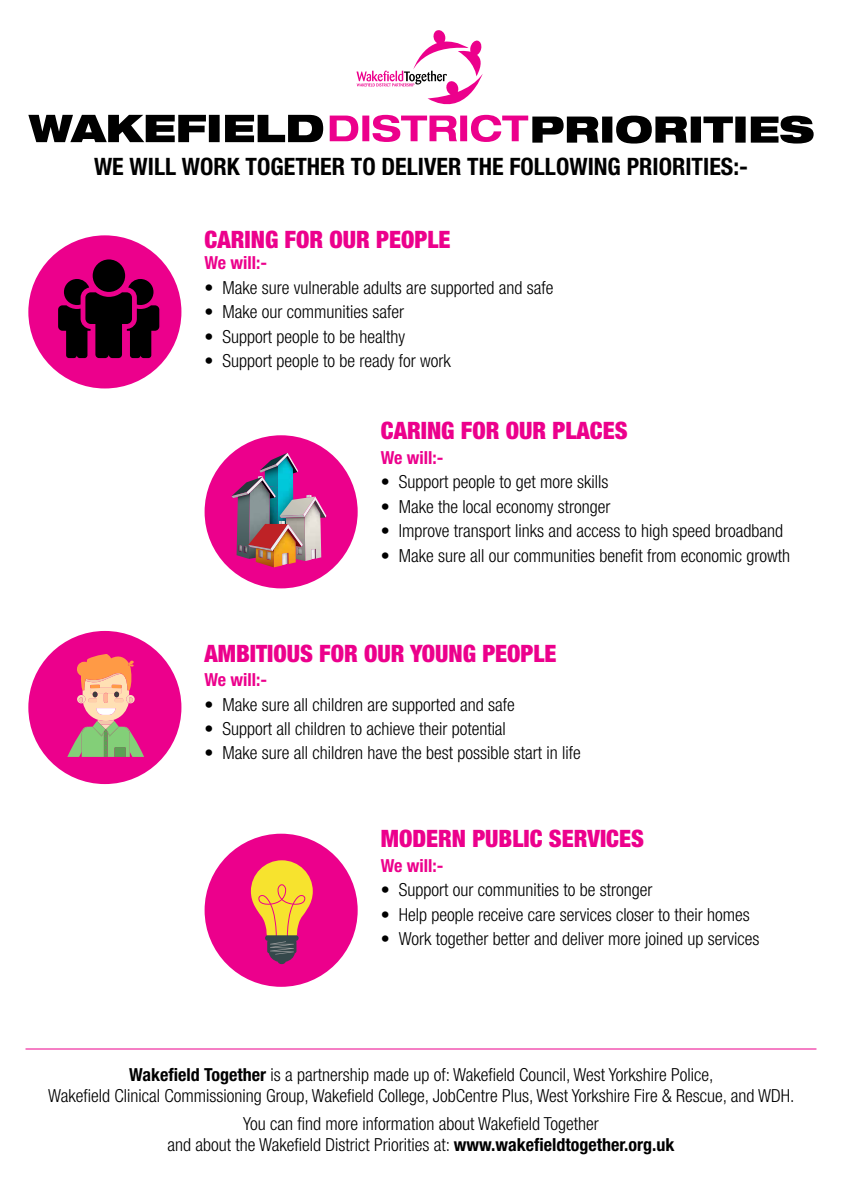
<style>
.page{position:relative;width:842px;height:1191px;background:#fff}
.page>*{position:absolute;margin:0;border:0;box-sizing:border-box;transform-origin:0 0}
.t1{font:900 condensed 24px "Helvetica Neue";color:#ec008c}
.t2{font:700 condensed 24px "Helvetica Neue";color:#000}
.t3{font:300 condensed 18px/21.6px "Helvetica Neue";color:#000;text-align:center}
.t4{font:700 condensed 18px "Helvetica Neue";color:#ec008c}
.s1{font-weight:700}
</style>
<div class="page">
<svg style="left:28px;top:115px;width:295px;height:27px"></svg>
<svg style="left:330px;top:30px;width:484px;height:113px"></svg>
<hr style="left:26px;top:1048px;width:790px;height:1px;background:#ec008c">
<div style="left:28px;top:235px;width:153px;height:153px;background:#ec008c;border-radius:50%"></div>
<div style="left:93px;top:259px;width:32px;height:33px;background:#000;border-radius:50%"></div>
<svg style="left:58px;top:279px;width:101px;height:79px"></svg>
<div style="left:205px;top:435px;width:153px;height:153px;background:#ec008c;border-radius:50%"></div>
<img style="left:274px;top:565px;width:9px;height:2px">
<img style="left:266px;top:565px;width:8px;height:2px">
<img style="left:231px;top:453px;width:95px;height:112px">
<div style="left:205px;top:833px;width:153px;height:153px;background:#ec008c;border-radius:50%"></div>
<svg style="left:251px;top:860px;width:62px;height:104px"></svg>
<div style="left:265px;top:935px;width:34px;height:5px;background:#35484b;border-radius:3px"></div>
<div style="left:28px;top:631px;width:153px;height:153px;background:#ec008c;border-radius:50%"></div>
<svg style="left:67px;top:654px;width:77px;height:103px"></svg>
<h1 class="t2" style="left:94px;top:151px;width:655px">WE WILL WORK TOGETHER TO DELIVER THE FOLLOWING PRIORITIES:-</h1>
<h1 class="t1" style="left:205px;top:224px;width:247px">CARING FOR OUR PEOPLE</h1>
<p class="t4" style="left:205px;top:252px;width:64px">We will:-</p>
<p class="t3" style="left:205px;top:276px;width:350px">• Make sure vulnerable adults are supported and safe</p>
<p class="t3" style="left:205px;top:301px;width:201px">• Make our communities safer</p>
<p class="t3" style="left:205px;top:325px;width:202px">• Support people to be healthy</p>
<p class="t3" style="left:205px;top:350px;width:248px">• Support people to be ready for work</p>
<h1 class="t1" style="left:381px;top:416px;width:248px">CARING FOR OUR PLACES</h1>
<p class="t4" style="left:381px;top:446px;width:64px">We will:-</p>
<p class="t3" style="left:381px;top:471px;width:229px">• Support people to get more skills</p>
<p class="t3" style="left:381px;top:495px;width:231px">• Make the local economy stronger</p>
<p class="t3" style="left:381px;top:520px;width:404px">• Improve transport links and access to high speed broadband</p>
<p class="t3" style="left:381px;top:544px;width:411px">• Make sure all our communities benefit from economic growth</p>
<h1 class="t1" style="left:205px;top:638px;width:353px">AMBITIOUS FOR OUR YOUNG PEOPLE</h1>
<p class="t4" style="left:205px;top:669px;width:64px">We will:-</p>
<p class="t3" style="left:205px;top:693px;width:312px">• Make sure all children are supported and safe</p>
<p class="t3" style="left:205px;top:717px;width:303px">• Support all children to achieve their potential</p>
<p class="t3" style="left:205px;top:742px;width:378px">• Make sure all children have the best possible start in life</p>
<h1 class="t1" style="left:381px;top:824px;width:265px">MODERN PUBLIC SERVICES</h1>
<p class="t4" style="left:381px;top:854px;width:64px">We will:-</p>
<p class="t3" style="left:381px;top:879px;width:273px">• Support our communities to be stronger</p>
<p class="t3" style="left:381px;top:903px;width:371px">• Help people receive care services closer to their homes</p>
<p class="t3" style="left:381px;top:928px;width:380px">• Work together better and deliver more joined up services</p>
<p class="t3" style="left:48px;top:1063px;width:748px"><span class="s1">Wakefield Together</span> is a partnership made up of: Wakefield Council, West Yorkshire Police,<br>Wakefield Clinical Commissioning Group, Wakefield College, JobCentre Plus, West Yorkshire Fire &amp; Rescue, and WDH.</p>
<p class="t3" style="left:168px;top:1112px;width:508px">You can find more information about Wakefield Together<br>and about the Wakefield District Priorities at: <span class="s1">www.wakefieldtogether.org.uk</span></p>
</div>
